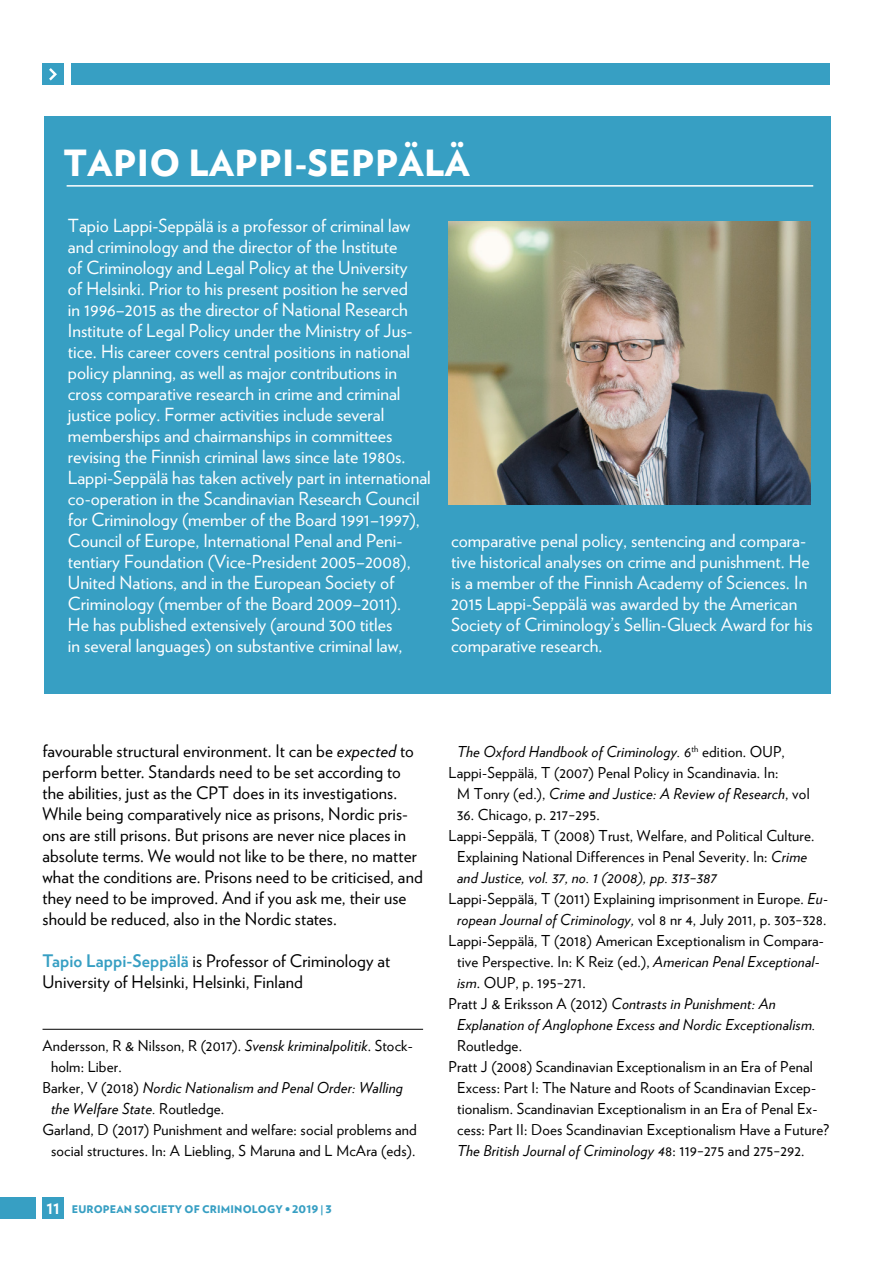
<style>
.page{position:relative;width:893px;height:1263px;background:#fff}
.page>*{position:absolute;margin:0;border:0;box-sizing:border-box;transform-origin:0 0}
.t1{font:900 36px "Verlag";letter-spacing:.015em;color:#fff}
.t2{font:18px/21px "Verlag";color:#fff}
.t3{font:17.25px/21px "Verlag";letter-spacing:.005em;color:#000}
.t4{font:15px/21px "Verlag";letter-spacing:.01em;color:#000}
.t5{font:italic 15px "Verlag";letter-spacing:.01em;color:#000}
.t6{font:900 10.5px "Verlag";letter-spacing:.015em;color:#379fc3}
.s1{font-style:italic}
.s2{font-weight:700;color:#379fc3}
.s3{font-style:normal}
.s4{font-weight:700;font-size:18px;color:#fff}
</style>
<div class="page">
<div style="left:43px;top:1198px;width:21px;height:21px;background:#379fc3"></div>
<div style="left:0;top:1198px;width:35px;height:21px;background:#379fc3"></div>
<div style="left:43px;top:64px;width:21px;height:21px;background:#379fc3"></div>
<svg style="left:49px;top:68px;width:8px;height:12px"></svg>
<div style="left:71px;top:64px;width:758px;height:21px;background:#379fc3"></div>
<div style="left:44px;top:116px;width:787px;height:578px;background:#379fc3"></div>
<hr style="left:67px;top:185px;width:746px;height:2px;background:#fff">
<hr style="left:43px;top:1029px;width:380px;height:1px;background:#000">
<img style="left:449px;top:221px;width:361px;height:284px">
<h1 class="t1" style="left:63px;top:134px;width:408px">TAPIO LAPPI-SEPPÄLÄ</h1>
<p class="t2" style="left:68px;top:214px;width:364px">Tapio Lappi-Seppälä is a professor of criminal law and criminology and the director of the Institute<br>of Criminology and Legal Policy at the University<br>of Helsinki. Prior to his present position he served<br>in 1996–2015 as the director of N ational Research Institute of Legal Policy under the Ministry of Jus&shy;tice. His career covers central positions in national policy planning, as well as major contributions in cross comparative research in crime and criminal justice policy. Former activities include several memberships and chairmanships in committees revising the Finnish criminal laws since late 1980s.<br>Lappi-Seppälä has taken actively part in international co-operation in the Scandinavian Research Council for Criminology (member of the Board 1991–1997), Council of Europe, International Penal and Peni&shy;tentiary Foundation (Vice-President 2005–2008), United N ations, and in the European Society of Criminology (member of the Board 2009–2011).<br>He has published extensively (around 300 titles<br>in several languages) on substantive criminal law,</p>
<p class="t2" style="left:451px;top:529px;width:363px">comparative penal policy, sentencing and compara&shy;tive historical analyses on crime and punishment. He is a member of the Finnish Academy of Sciences. In 2015 Lappi-Seppälä was awarded by the American Society of Criminology’s Sellin-Glueck Award for his comparative research.</p>
<p class="t3" style="left:42px;top:739px;width:382px">favourable structural environment. It can be <span class="s1">expected</span> to perform better. Standards need to be set according to the abilities, just as the CPT does in its investigations.<br>While being comparatively nice as prisons, N ordic pris&shy;ons are still prisons. But prisons are never nice places in absolute terms. We would not like to be there, no matter what the conditions are. Prisons need to be criticised, and they need to be improved. And if you ask me, their use should be reduced, also in the N ordic states.</p>
<p class="t3" style="left:42px;top:949px;width:349px"><span class="s2">Tapio Lappi-Seppälä</span> is Professor of Criminology at<br>University of Helsinki, Helsinki, Finland</p>
<p class="t4" style="left:43px;top:1034px;width:372px">Andersson, R &amp; N ilsson, R (2017). <span class="s1">Svensk kriminalpolitik</span>. Stock-</p>
<p class="t4" style="left:51px;top:1055px;width:72px">holm: Liber.</p>
<p class="t5" style="left:43px;top:1076px;width:362px"><span class="s3">Barker, V (2018)</span> Nordic Nationalism and Penal Order: Walling</p>
<p class="t5" style="left:51px;top:1097px;width:175px">the Welfare State. <span class="s3">Routledge.</span></p>
<p class="t4" style="left:43px;top:1118px;width:376px">Garland, D (2017) Punishment and welfare: social problems and</p>
<p class="t4" style="left:51px;top:1139px;width:366px">social structures. In: A Liebling, S Maruna and L McAra (eds).</p>
<p class="t6" style="left:46px;top:1200px;width:245px"><span class="s4">11</span> EUROPEAN SOCIETY OF CRIMINOLOGY •</p>
<p class="t6" style="left:320px;top:1200px;width:4px">|</p>
<p class="t5" style="left:457px;top:740px;width:304px">The Oxford Handbook of Criminology. <span class="s3">6</span><sup>th</sup> <span class="s3">edition. OUP</span></p>
<p class="t4" style="left:782px;top:740px;width:5px">,</p>
<p class="t4" style="left:457px;top:761px;width:354px;text-indent:-9px">Lappi-Seppälä, T (2007) Penal Policy in Scandinavia. In:<br>M Tonry (ed.), <span class="s1">Crime and Justice: A Review of Research</span>, vol</p>
<p class="t4" style="left:457px;top:803px;width:144px">36. Chicago, p. 217−295.</p>
<p class="t4" style="left:449px;top:824px;width:367px">Lappi-Seppälä, T (2008) Trust, Welfare, and Political Culture.</p>
<p class="t4" style="left:457px;top:845px;width:352px">Explaining National Differences in Penal Severity. In: <span class="s1">Crime</span></p>
<p class="t5" style="left:457px;top:866px;width:261px">and Justice, vol. 37, no. 1 (2008), pp. 313<span class="s3">−</span>387</p>
<p class="t4" style="left:449px;top:887px;width:381px">Lappi-Seppälä, T (2011) Explaining imprisonment in Europe. <span class="s1">Eu-</span></p>
<p class="t5" style="left:457px;top:908px;width:371px">ropean Journal of Criminology, <span class="s3">vol 8 nr 4, July 2011, p. 303−328.</span></p>
<p class="t4" style="left:449px;top:929px;width:377px">Lappi-Seppälä, T (2018) American Exceptionalism in Compara-</p>
<p class="t4" style="left:457px;top:950px;width:364px">tive Perspective. In: K Reiz (ed.), <span class="s1">American Penal Exceptional-</span></p>
<p class="t4" style="left:457px;top:971px;width:130px"><span class="s1">ism</span>. OUP, p. 195−271.</p>
<p class="t5" style="left:449px;top:992px;width:329px"><span class="s3">Pratt J &amp; Eriksson A (2012)</span> Contrasts in Punishment: An</p>
<p class="t5" style="left:457px;top:1013px;width:360px">Explanation of Anglophone Excess and Nordic Exceptionalism.</p>
<p class="t4" style="left:457px;top:1034px;width:66px">Routledge.</p>
<p class="t4" style="left:449px;top:1055px;width:366px">Pratt J (2008) Scandinavian Exceptionalism in an Era of Penal</p>
<p class="t4" style="left:457px;top:1076px;width:361px">Excess: Part I: The N ature and Roots of Scandinavian Excep-</p>
<p class="t4" style="left:457px;top:1097px;width:362px">tionalism. Scandinavian Exceptionalism in an Era of Penal Ex-</p>
<p class="t4" style="left:457px;top:1118px;width:374px">cess: Part II: Does Scandinavian Exceptionalism Have a Future?</p>
<p class="t5" style="left:457px;top:1139px;width:349px">The British Journal of Criminology 4<span class="s3">8: 119−275 and 275−292.</span></p>
</div>
